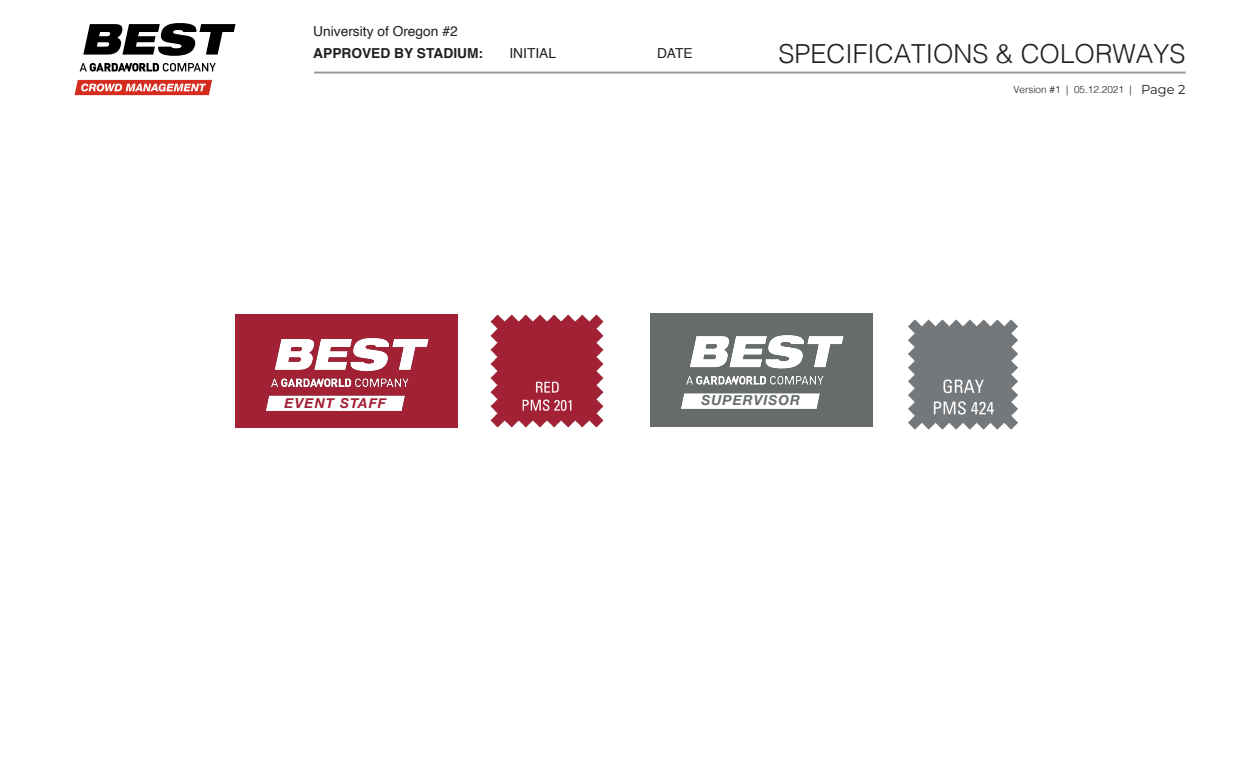
<style>
.page{position:relative;width:1260px;height:765px;background:#fff}
.page>*{position:absolute;margin:0;border:0;box-sizing:border-box;transform-origin:0 0}
.t1{font:300 26.25px "Helvetica";color:#231f20}
.t2{font:13.75px "Helvetica";color:#231f20}
.t3{font:700 13.75px "Helvetica";color:#231f20}
.t4{font:italic 700 13.75px "Helvetica Neue";letter-spacing:.075em;color:#a32135}
.t5{font:italic 700 13.75px "Helvetica Neue";letter-spacing:.075em;color:#666c6c}
.t6{font:13px "Montserrat";color:#231f20}
.t7{font:300 10px "Helvetica";color:#231f20}
</style>
<div class="page">
<hr style="left:314px;top:72px;width:871px;height:2px;background:#949499">
<svg style="left:83px;top:23px;width:153px;height:33px"></svg>
<svg style="left:80px;top:63px;width:136px;height:9px"></svg>
<svg style="left:75px;top:80px;width:137px;height:15px"></svg>
<div style="left:236px;top:314px;width:222px;height:114px;background:#a32135"></div>
<img style="left:490px;top:314px;width:114px;height:114px">
<div style="left:650px;top:313px;width:223px;height:114px;background:#666c6c"></div>
<img style="left:908px;top:319px;width:110px;height:111px">
<img style="left:681px;top:335px;width:163px;height:74px">
<img style="left:266px;top:337px;width:163px;height:74px">
<p class="t2" style="left:313px;top:21px;width:146px">University of Oregon #2</p>
<p class="t3" style="left:313px;top:42px;width:171px">APPROVED BY STADIUM:</p>
<p class="t2" style="left:510px;top:43px;width:48px">INITIAL</p>
<p class="t2" style="left:657px;top:43px;width:37px">DATE</p>
<p class="t1" style="left:779px;top:32px;width:408px">SPECIFICATIONS &amp; COLORWAYS</p>
<p class="t7" style="left:1013px;top:81px;width:120px">Version #1 | 05.12.2021 |</p>
<p class="t6" style="left:1141px;top:81px;width:46px">Page 2</p>
<p class="t4" style="left:285px;top:392px;width:103px">EVENT STAFF</p>
<p class="t5" style="left:701px;top:389px;width:100px">SUPERVISOR</p>
</div>
